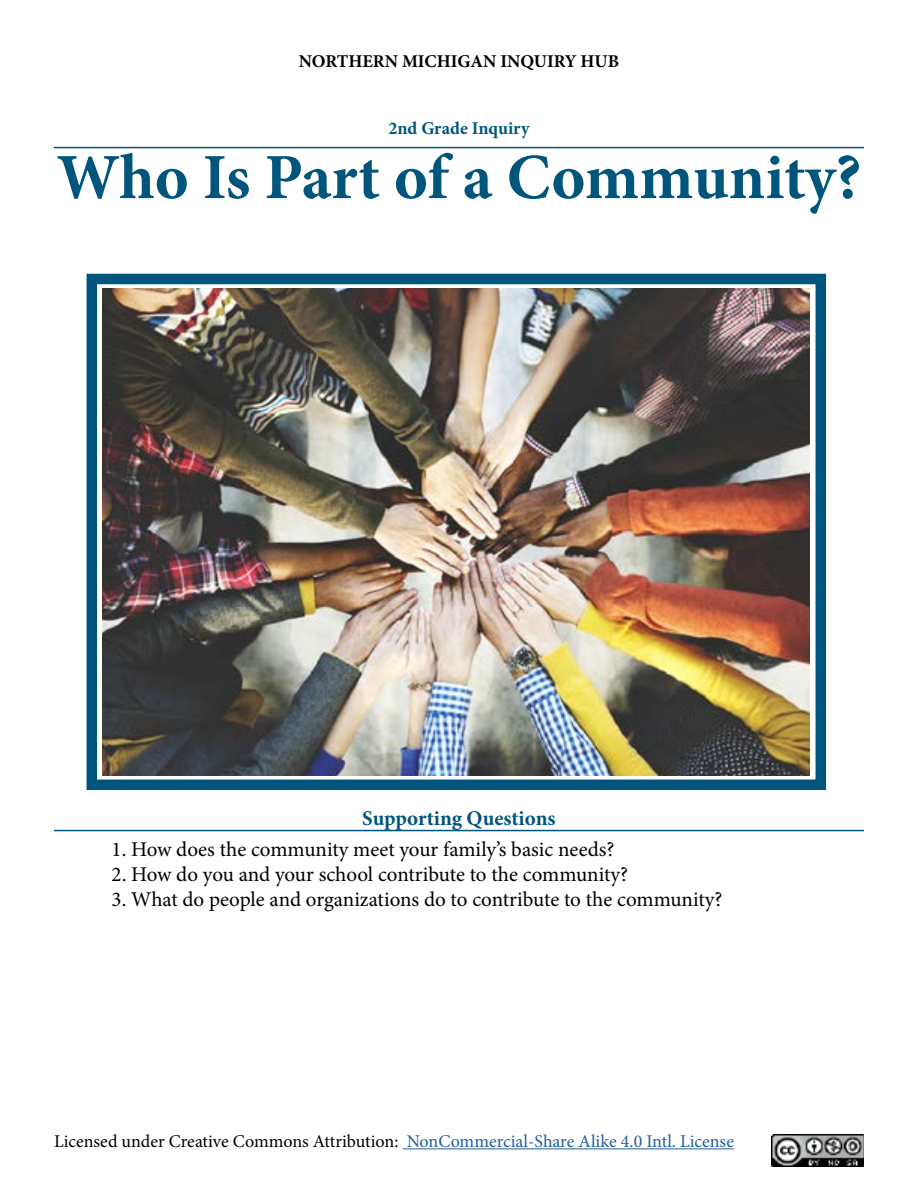
<style>
.page{position:relative;width:918px;height:1188px;background:#fff}
.page>*{position:absolute;margin:0;border:0;box-sizing:border-box;transform-origin:0 0}
.t1{font:700 64.5px "Minion Pro";letter-spacing:-.005em;color:#00557c}
.t2{font:21px "Minion Pro";letter-spacing:-.005em;color:#000}
.t3{font:700 21px "Minion Pro";letter-spacing:-.005em;color:#00557c}
.t4{font:18px "Minion Pro";color:#000}
.t5{font:700 18px "Minion Pro";color:#000}
.t6{font:700 18px "Minion Pro";color:#00557c}
.s1{color:#215e9e}
</style>
<div class="page">
<img style="left:772px;top:1134px;width:92px;height:33px">
<hr style="left:403px;top:1148px;width:331px;height:1px;background:#215e9e">
<hr style="left:54px;top:147px;width:810px;height:1px;background:#00557c">
<div style="left:87px;top:274px;width:739px;height:516px;border:10px solid #00557c"></div>
<img style="left:103px;top:288px;width:707px;height:488px">
<hr style="left:54px;top:830px;width:810px;height:1px;background:#00557c">
<p class="t5" style="left:299px;top:49px;width:322px">NORTHERN MICHIGAN INQUIRY HUB</p>
<p class="t6" style="left:388px;top:115px;width:143px">2nd Grade Inquiry</p>
<h1 class="t1" style="left:57px;top:132px;width:806px">Who Is Part of a Community?</h1>
<p class="t3" style="left:362px;top:804px;width:195px">Supporting Questions</p>
<p class="t2" style="left:112px;top:835px;width:504px">1. How does the community meet your family’s basic needs?</p>
<p class="t2" style="left:112px;top:860px;width:518px">2. How do you and your school contribute to the community?</p>
<p class="t2" style="left:112px;top:885px;width:612px">3. What do people and organizations do to contribute to the community?</p>
<p class="t4" style="left:54px;top:1129px;width:682px">Licensed under Creative Commons Attribution: <span class="s1">NonCommercial-Share Alike 4.0 Intl. License</span></p>
</div>
